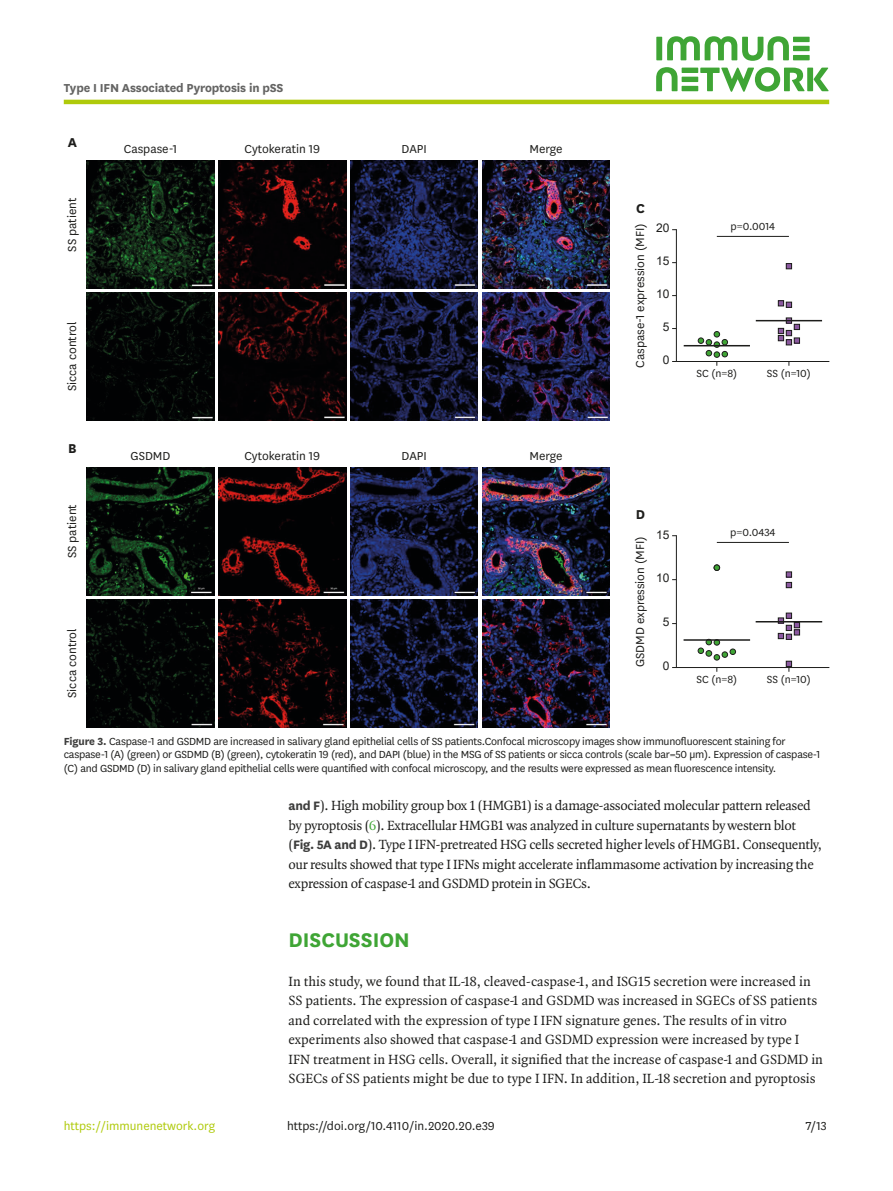
<style>
.page{position:relative;width:893px;height:1191px;background:#fff}
.page>*{position:absolute;margin:0;border:0;box-sizing:border-box;transform-origin:0 0}
.body_title1{font:700 23.1px "National";color:#3fa535}
.t1{font:700 15px "National";color:#1d1d1b}
.body_p_first{font:14.25px/19.5px "Quadraat OT";letter-spacing:-.01em;color:#1d1d1b}
.doi_running_footer{font:13.5px "National";color:#1d1d1b}
.alt-title-type{font:700 13.5px "National";letter-spacing:-.01em;color:#646463}
.t2{font:13.5px "National";color:#afca0b}
.fig_caption{font:12px/13.5px "National";letter-spacing:-.02em;color:#1d1d1b}
.t3{font:12px "Arial";color:#1d1d1b}
.s1{font-weight:700;color:#3d3d3c}
.s2{font-family:"National";font-weight:700;color:#3d3d3c}
.s3{color:#3fa535}
</style>
<div class="page">
<hr style="left:64px;top:100px;width:765px;height:4px;background:#afca0b">
<svg style="left:656px;top:36px;width:173px;height:56px"></svg>
<hr style="left:676px;top:230px;width:1px;height:131px;background:#1d1d1b">
<hr style="left:676px;top:361px;width:153px;height:1px;background:#1d1d1b">
<hr style="left:717px;top:236px;width:72px;height:1px;background:#1d1d1b">
<img style="left:87px;top:161px;width:127px;height:127px">
<img style="left:219px;top:161px;width:127px;height:127px">
<img style="left:350px;top:161px;width:128px;height:127px">
<img style="left:482px;top:161px;width:128px;height:127px">
<img style="left:482px;top:293px;width:128px;height:127px">
<img style="left:350px;top:293px;width:128px;height:127px">
<img style="left:219px;top:293px;width:127px;height:127px">
<img style="left:87px;top:293px;width:127px;height:127px">
<svg style="left:698px;top:331px;width:30px;height:35px"></svg>
<hr style="left:684px;top:345px;width:66px;height:1px;background:#1d1d1b">
<svg style="left:786px;top:263px;width:6px;height:6px"></svg>
<svg style="left:778px;top:318px;width:22px;height:27px"></svg>
<svg style="left:778px;top:300px;width:14px;height:7px"></svg>
<hr style="left:756px;top:320px;width:66px;height:1px;background:#1d1d1b">
<hr style="left:676px;top:536px;width:1px;height:131px;background:#1d1d1b">
<hr style="left:676px;top:667px;width:153px;height:1px;background:#1d1d1b">
<hr style="left:717px;top:542px;width:72px;height:1px;background:#1d1d1b">
<img style="left:87px;top:467px;width:127px;height:128px">
<img style="left:219px;top:467px;width:127px;height:128px">
<img style="left:350px;top:467px;width:128px;height:128px">
<img style="left:482px;top:467px;width:128px;height:128px">
<img style="left:482px;top:599px;width:128px;height:128px">
<img style="left:350px;top:599px;width:128px;height:128px">
<img style="left:219px;top:599px;width:127px;height:128px">
<img style="left:87px;top:599px;width:127px;height:128px">
<svg style="left:714px;top:565px;width:6px;height:5px"></svg>
<svg style="left:698px;top:641px;width:38px;height:19px"></svg>
<hr style="left:684px;top:639px;width:66px;height:2px;background:#1d1d1b">
<svg style="left:786px;top:661px;width:6px;height:11px"></svg>
<svg style="left:786px;top:571px;width:6px;height:17px"></svg>
<svg style="left:778px;top:613px;width:22px;height:26px"></svg>
<hr style="left:756px;top:621px;width:66px;height:1px;background:#1d1d1b">
<p class="alt-title-type" style="left:64px;top:78px;width:221px">Type I IFN Associated Pyroptosis in pSS</p>
<p class="t1" style="left:68px;top:131px;width:11px">A</p>
<p class="doi_running_footer" style="left:63px;top:251px;width:55px;rotate:-90deg">SS patient</p>
<p class="doi_running_footer" style="left:63px;top:391px;width:71px;rotate:-90deg">Sicca control</p>
<p class="t1" style="left:68px;top:438px;width:10px">B</p>
<p class="doi_running_footer" style="left:63px;top:558px;width:55px;rotate:-90deg">SS patient</p>
<p class="doi_running_footer" style="left:63px;top:698px;width:71px;rotate:-90deg">Sicca control</p>
<p class="doi_running_footer" style="left:124px;top:140px;width:55px">Caspase-1</p>
<p class="doi_running_footer" style="left:244px;top:140px;width:77px">Cytokeratin 19</p>
<p class="doi_running_footer" style="left:402px;top:140px;width:27px">DAPI</p>
<p class="doi_running_footer" style="left:529px;top:140px;width:35px">Merge</p>
<p class="doi_running_footer" style="left:131px;top:447px;width:41px">GSDMD</p>
<p class="doi_running_footer" style="left:244px;top:447px;width:77px">Cytokeratin 19</p>
<p class="doi_running_footer" style="left:402px;top:447px;width:27px">DAPI</p>
<p class="doi_running_footer" style="left:529px;top:447px;width:35px">Merge</p>
<p class="t1" style="left:636px;top:198px;width:10px">C</p>
<p class="doi_running_footer" style="left:631px;top:368px;width:146px;rotate:-90deg">Caspase-1 expression (MFI)</p>
<p class="t3" style="left:656px;top:220px;width:15px">20</p>
<p class="t3" style="left:656px;top:253px;width:15px">15</p>
<p class="t3" style="left:656px;top:286px;width:15px">10</p>
<p class="t3" style="left:663px;top:319px;width:8px">5</p>
<p class="t3" style="left:663px;top:352px;width:8px">0</p>
<p class="fig_caption" style="left:731px;top:219px;width:46px">p=0.0014</p>
<p class="fig_caption" style="left:696px;top:366px;width:42px">SC (n=8)</p>
<p class="fig_caption" style="left:767px;top:366px;width:45px">SS (n=10)</p>
<p class="t1" style="left:636px;top:504px;width:11px">D</p>
<p class="doi_running_footer" style="left:631px;top:667px;width:133px;rotate:-90deg">GSDMD expression (MFI)</p>
<p class="t3" style="left:656px;top:526px;width:15px">15</p>
<p class="t3" style="left:656px;top:570px;width:15px">10</p>
<p class="t3" style="left:663px;top:614px;width:8px">5</p>
<p class="t3" style="left:663px;top:658px;width:8px">0</p>
<p class="fig_caption" style="left:730px;top:525px;width:47px">p=0.0434</p>
<p class="fig_caption" style="left:696px;top:672px;width:42px">SC (n=8)</p>
<p class="fig_caption" style="left:767px;top:672px;width:45px">SS (n=10)</p>
<p class="fig_caption" style="left:64px;top:734px;width:758px"><span class="s1">Figure 3.</span> Caspase-1 and GSDMD are increased in salivary gland epithelial cells of SS patients.Confocal microscopy images show immunofluorescent staining for caspase-1 (A) (green) or GSDMD (B) (green), cytokeratin 19 (red), and DAPI (blue) in the MSG of SS patients or sicca controls (scale bar=50 µm). Expression of caspase-1 (C) and GSDMD (D) in salivary gland epithelial cells were quantified with confocal microscopy, and the results were expressed as mean fluorescence intensity.</p>
<p class="t2" style="left:64px;top:1116px;width:153px">https://immunenetwork.org</p>
<p class="body_p_first" style="left:289px;top:796px;width:535px"><span class="s2">and F</span>). High mobility group box 1 (HMGB1) is a damage-associated molecular pattern released by pyroptosis (<span class="s3">6</span>). Extracellular HMGB1 was analyzed in culture supernatants by western blot (<span class="s2">Fig. 5A and D</span>). Type I IFN-pretreated HSG cells secreted higher levels of HMGB1. Consequently, our results showed that type I IFNs might accelerate inflammasome activation by increasing the expression of caspase-1 and GSDMD protein in SGECs.</p>
<p class="body_title1" style="left:289px;top:923px;width:123px">DISCUSSION</p>
<p class="body_p_first" style="left:289px;top:971px;width:536px">In this study, we found that IL-18, cleaved-caspase-1, and ISG15 secretion were increased in SS patients. The expression of caspase-1 and GSDMD was increased in SGECs of SS patients and correlated with the expression of type I IFN signature genes. The results of in vitro experiments also showed that caspase-1 and GSDMD expression were increased by type I IFN treatment in HSG cells. Overall, it signified that the increase of caspase-1 and GSDMD in SGECs of SS patients might be due to type I IFN. In addition, IL-18 secretion and pyroptosis</p>
<p class="doi_running_footer" style="left:287px;top:1116px;width:209px">https://doi.org/10.4110/in.2020.20.e39</p>
<p class="doi_running_footer" style="left:806px;top:1116px;width:22px">7/13</p>
</div>
